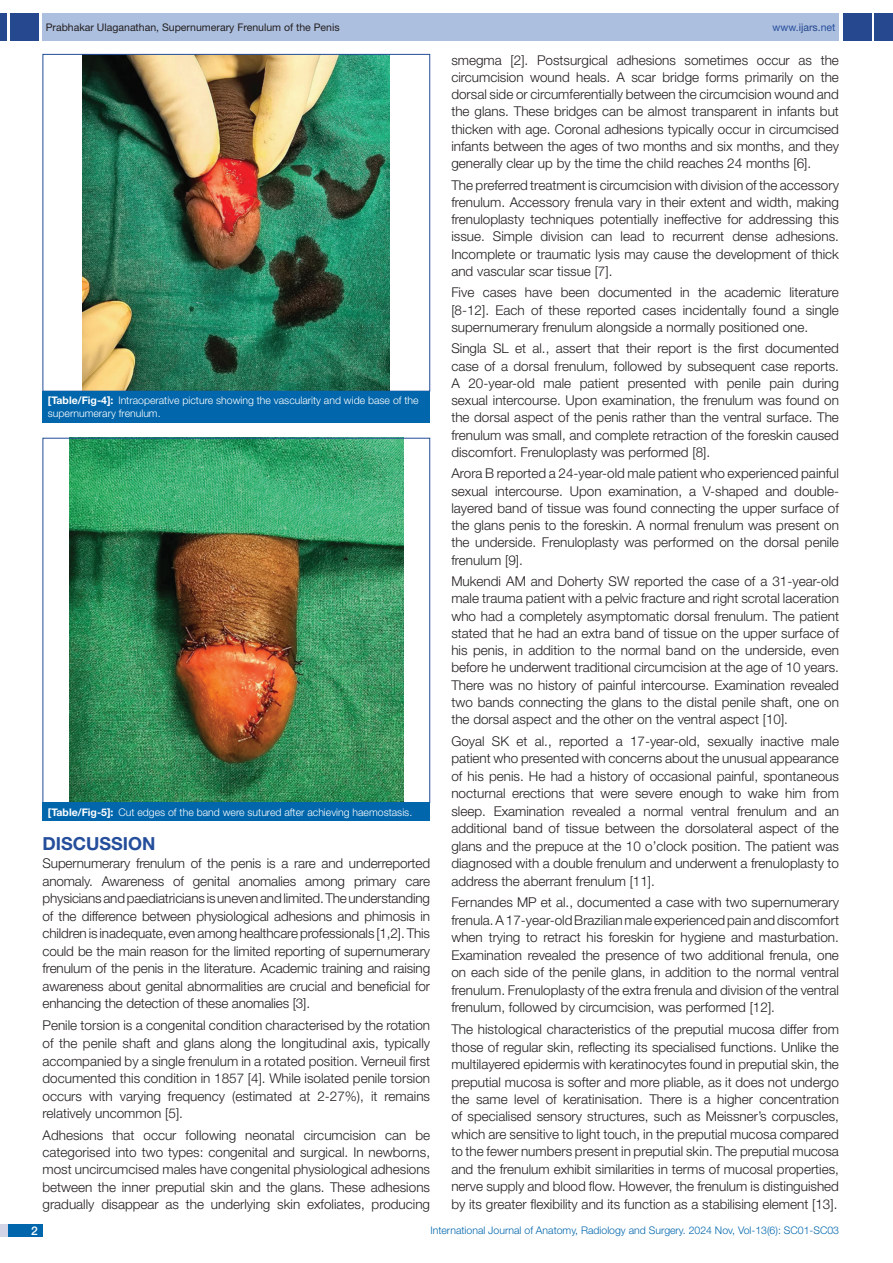
<style>
.page{position:relative;width:893px;height:1263px;background:#fff}
.page>*{position:absolute;margin:0;border:0;box-sizing:border-box;transform-origin:0 0}
.Heading{font:700 18px "Helvetica Neue";color:#244e9b}
.Body_text{font:300 13.5px/17.2px "Helvetica Neue";color:#231f20;text-align:justify}
.t1{font:500 12px "Helvetica Neue";color:#fff}
.TABLE_FIG{font:300 10.5px/12.6px "Helvetica Neue";color:#fff}
.t2{font:300 10.5px "Helvetica Neue";color:#0166ac}
.t3{font:10.5px "Helvetica Neue";color:#231f20}
.t4{font:10.5px "Helvetica Neue";color:#244e9b}
.s1{color:#25488e}
.s2{font-weight:700}
</style>
<div class="page">
<div style="left:0;top:13px;width:7px;height:28px;background:#25488e"></div>
<div style="left:10px;top:13px;width:29px;height:28px;background:#25488e"></div>
<div style="left:43px;top:13px;width:796px;height:28px;background:#adbfdf"></div>
<div style="left:875px;top:13px;width:18px;height:28px;background:#25488e"></div>
<div style="left:843px;top:13px;width:29px;height:28px;background:#25488e"></div>
<div style="left:0;top:1224px;width:43px;height:13px;background:#d3d5e7"></div>
<div style="left:8px;top:1224px;width:35px;height:13px;background:#0166ac"></div>
<img style="left:83px;top:56px;width:307px;height:334px">
<div style="left:43px;top:391px;width:387px;height:31px;background:#0166ac"></div>
<img style="left:69px;top:440px;width:334px;height:361px">
<div style="left:43px;top:802px;width:387px;height:19px;background:#0166ac"></div>
<p class="t3" style="left:46px;top:21px;width:295px">Prabhakar Ulaganathan, Supernumerary Frenulum of the Penis</p>
<p class="t4" style="left:773px;top:21px;width:64px">www.<span class="s1">ijars</span>.net</p>
<p class="TABLE_FIG" style="left:48px;top:394px;width:372px"><span class="s2">[Table/Fig-4]:</span> Intraoperative picture showing the vascularity and wide base of the supernumerary frenulum.</p>
<p class="TABLE_FIG" style="left:48px;top:805px;width:366px"><span class="s2">[Table/Fig-5]:</span> Cut edges of the band were sutured after achieving haemostasis.</p>
<p class="Heading" style="left:43px;top:833px;width:115px">DISCUSSION</p>
<p class="Body_text" style="left:43px;top:854px;width:389px">Supernumerary frenulum of the penis is a rare and underreported anomaly. Awareness of genital anomalies among primary care physicians and paediatricians is uneven and limited. The understanding of the difference between physiological adhesions and phimosis in children is inadequate, even among healthcare professionals [1,2]. This could be the main reason for the limited reporting of supernumerary frenulum of the penis in the literature. Academic training and raising awareness about genital abnormalities are crucial and beneficial for enhancing the detection of these anomalies [3].</p>
<p class="Body_text" style="left:43px;top:1016px;width:389px;line-height:17.7px">Penile torsion is a congenital condition characterised by the rotation of the penile shaft and glans along the longitudinal axis, typically accompanied by a single frenulum in a rotated position. Verneuil first documented this condition in 1857 [4]. While isolated penile torsion occurs with varying frequency (estimated at 2-27%), it remains relatively uncommon [5].</p>
<p class="Body_text" style="left:43px;top:1126px;width:389px">Adhesions that occur following neonatal circumcision can be categorised into two types: congenital and surgical. In newborns, most uncircumcised males have congenital physiological adhesions between the inner preputial skin and the glans. These adhesions gradually disappear as the underlying skin exfoliates, producing</p>
<p class="Body_text" style="left:451px;top:51px;width:389px">smegma [2]. Postsurgical adhesions sometimes occur as the circumcision wound heals. A scar bridge forms primarily on the dorsal side or circumferentially between the circumcision wound and the glans. These bridges can be almost transparent in infants but thicken with age. Coronal adhesions typically occur in circumcised infants between the ages of two months and six months, and they generally clear up by the time the child reaches 24 months [6].</p>
<p class="Body_text" style="left:451px;top:176px;width:389px">The preferred treatment is circumcision with division of the accessory frenulum. Accessory frenula vary in their extent and width, making frenuloplasty techniques potentially ineffective for addressing this issue. Simple division can lead to recurrent dense adhesions.<br>Incomplete or traumatic lysis may cause the development of thick and vascular scar tissue [7].</p>
<p class="Body_text" style="left:451px;top:284px;width:389px">Five cases have been documented in the academic literature [8-12]. Each of these reported cases incidentally found a single supernumerary frenulum alongside a normally positioned one.</p>
<p class="Body_text" style="left:451px;top:340px;width:389px">Singla SL et al., assert that their report is the first documented case of a dorsal frenulum, followed by subsequent case reports.<br>A 20-year-old male patient presented with penile pain during sexual intercourse. Upon examination, the frenulum was found on the dorsal aspect of the penis rather than the ventral surface. The frenulum was small, and complete retraction of the foreskin caused discomfort. Frenuloplasty was performed [8].</p>
<p class="Body_text" style="left:451px;top:465px;width:389px">Arora B reported a 24-year-old male patient who experienced painful sexual intercourse. Upon examination, a V-shaped and double&shy;layered band of tissue was found connecting the upper surface of the glans penis to the foreskin. A normal frenulum was present on the underside. Frenuloplasty was performed on the dorsal penile frenulum [9].</p>
<p class="Body_text" style="left:451px;top:572px;width:389px">Mukendi AM and Doherty SW reported the case of a 31-year-old male trauma patient with a pelvic fracture and right scrotal laceration who had a completely asymptomatic dorsal frenulum. The patient stated that he had an extra band of tissue on the upper surface of his penis, in addition to the normal band on the underside, even before he underwent traditional circumcision at the age of 10 years.<br>There was no history of painful intercourse. Examination revealed two bands connecting the glans to the distal penile shaft, one on the dorsal aspect and the other on the ventral aspect [10].</p>
<p class="Body_text" style="left:451px;top:732px;width:389px">Goyal SK et al., reported a 17-year-old, sexually inactive male patient who presented with concerns about the unusual appearance of his penis. He had a history of occasional painful, spontaneous nocturnal erections that were severe enough to wake him from sleep. Examination revealed a normal ventral frenulum and an additional band of tissue between the dorsolateral aspect of the glans and the prepuce at the 10 o’clock position. The patient was diagnosed with a double frenulum and underwent a frenuloplasty to address the aberrant frenulum [11].</p>
<p class="Body_text" style="left:451px;top:894px;width:389px">Fernandes MP et al., documented a case with two supernumerary frenula. A 17-year-old Brazilian male experienced pain and discomfort when trying to retract his foreskin for hygiene and masturbation.<br>Examination revealed the presence of two additional frenula, one on each side of the penile glans, in addition to the normal ventral frenulum. Frenuloplasty of the extra frenula and division of the ventral frenulum, followed by circumcision, was performed [12].</p>
<p class="Body_text" style="left:451px;top:1020px;width:389px">The histological characteristics of the preputial mucosa differ from those of regular skin, reflecting its specialised functions. Unlike the multilayered epidermis with keratinocytes found in preputial skin, the preputial mucosa is softer and more pliable, as it does not undergo the same level of keratinisation. There is a higher concentration of specialised sensory structures, such as Meissner’s corpuscles, which are sensitive to light touch, in the preputial mucosa compared to the fewer numbers present in preputial skin. The preputial mucosa and the frenulum exhibit similarities in terms of mucosal properties, nerve supply and blood flow. However, the frenulum is distinguished by its greater flexibility and its function as a stabilising element [13].</p>
<p class="t1" style="left:31px;top:1223px;width:8px">2</p>
<p class="t2" style="left:430px;top:1224px;width:410px">International Journal of Anatomy, Radiology and Surgery. 2024 Nov, Vol-13(6): SC01-SC03</p>
</div>
